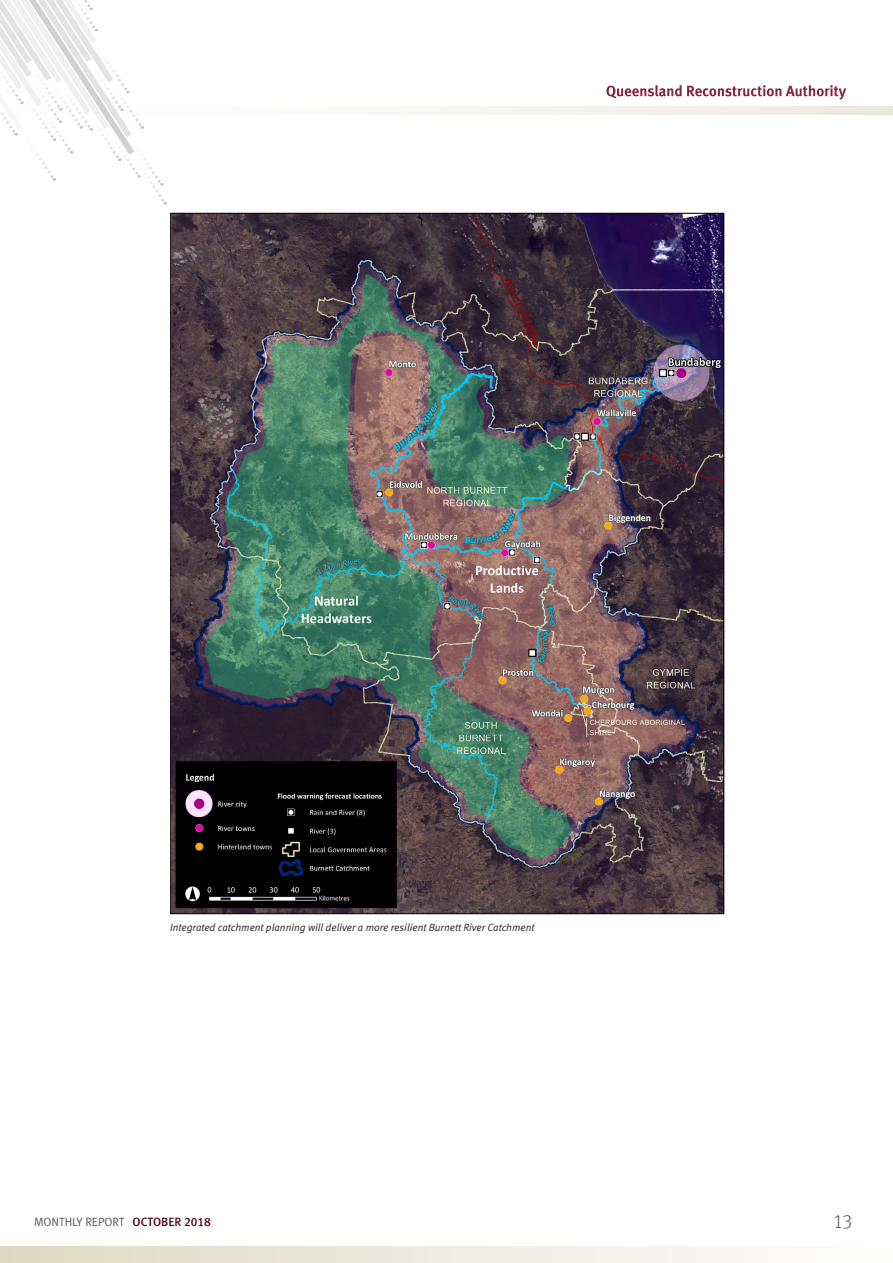
<style>
.page{position:relative;width:893px;height:1263px;background:#fff}
.page>*{position:absolute;margin:0;border:0;box-sizing:border-box;transform-origin:0 0}
.t1{font:19.5px "Meta Light LF";color:#57585a}
.t2{font:12px "Meta Normal LF";color:#57585a}
.t3{font:italic 10.5px "Meta Normal LF";color:#231f20}
.s1{font-family:"Meta Medium LF";color:#4e0719}
</style>
<div class="page">
<img style="left:170px;top:213px;width:554px;height:701px">
<svg style="left:374px;top:106px;width:519px;height:9px;fill:#f3f1e9"></svg>
<div style="left:0;top:1246px;width:893px;height:17px;background:linear-gradient(to right,#dfd9c2,#fefefd)"></div>
<svg style="left:0;top:0;width:167px;height:205px"></svg>
<svg style="left:606px;top:85px;width:240px;height:15px"></svg>
<p class="t3" style="left:170px;top:921px;width:366px">Integrated catchment planning will deliver a more resilient Burnett River Catchment</p>
<p class="t2" style="left:34px;top:1214px;width:178px">MONTHLY REPORT <span class="s1">OCTOBER 2018</span></p>
<h1 class="t1" style="left:834px;top:1210px;width:20px">13</h1>
</div>
